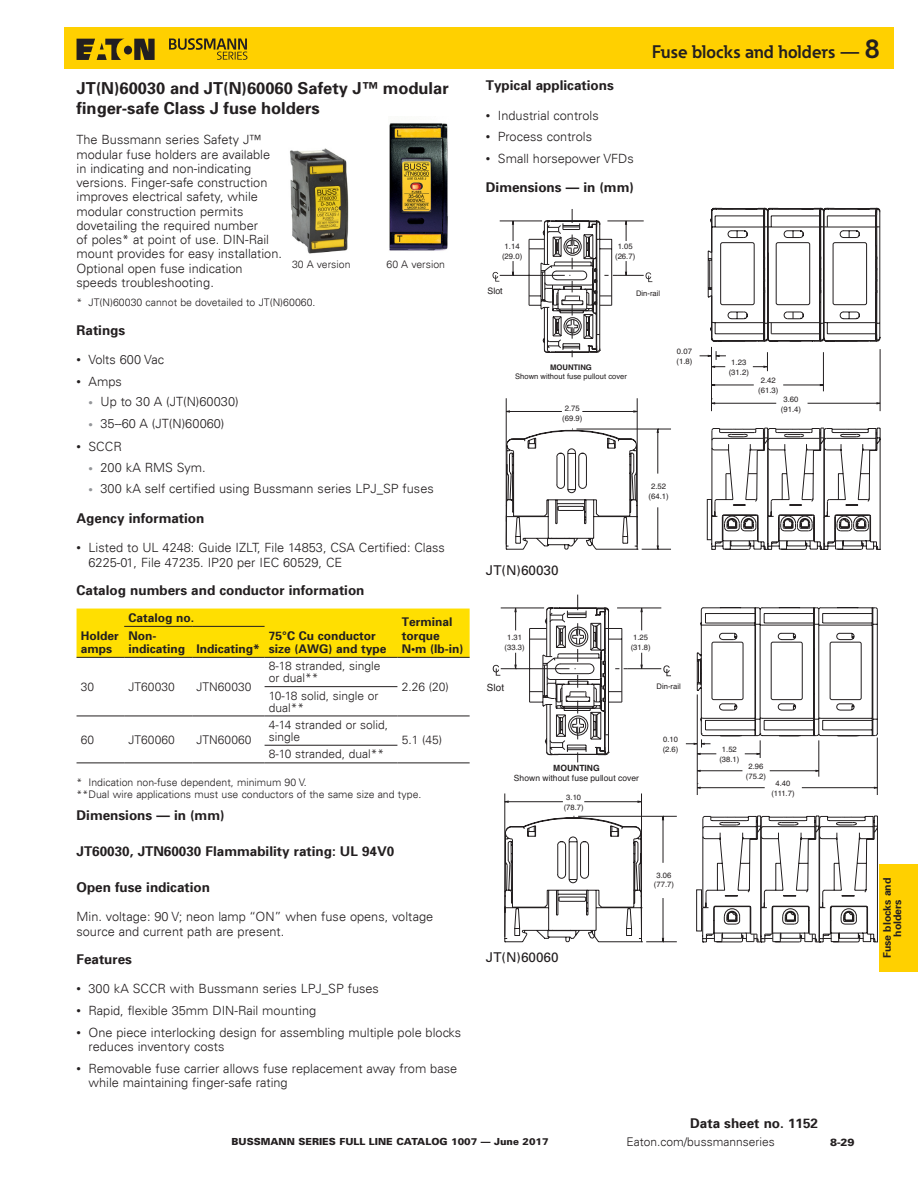
<style>
.page{position:relative;width:918px;height:1188px;background:#fff}
.page>*{position:absolute;margin:0;border:0;box-sizing:border-box;transform-origin:0 0}
.t1{font:700 18px "Eaton";color:#231f20}
.t2{font:700 16.5px/19.5px "Univers";color:#231f20}
.t3{font:700 13.5px "Univers 65";color:#231f20}
.t4{font:13.5px "Univers";color:#231f20}
.t5{font:300 12.75px/14.2px "Univers LT";color:#231f20}
.t6{font:300 12px/12px "Univers LT";color:#231f20}
.t7{font:700 12px/13.5px "Univers 65";color:#231f20}
.t8{font:300 10.5px/12px "Univers LT";color:#231f20}
.t9{font:700 10.5px/10.5px "Univers 65";color:#231f20;text-align:center}
.t10{font:900 10.5px "Univers";color:#231f20}
.t11{font:10.05px "Helvetica";color:#231f20}
.t12{font:900 9.75px "Univers";color:#231f20}
.t13{font:9px "Helvetica";color:#231f20}
.t14{font:8.55px "Helvetica";color:#231f20}
.t15{font:700 8.55px "Helvetica";color:#231f20}
.t16{font:7.8px/9.9px "Helvetica";color:#231f20;text-align:center}
.t17{font:7.65px/9.8px "Helvetica";color:#231f20;text-align:center}
.t18{font:700 7.65px "Helvetica";color:#231f20}
.s1{font-size:9px}
.s2{font-size:9px;color:#939598}
.s3{font-size:27px}
</style>
<div class="page">
<div style="left:65px;top:27px;width:829px;height:42px;background:#ffd000"></div>
<svg style="left:77px;top:39px;width:78px;height:21px"></svg>
<svg style="left:169px;top:38px;width:78px;height:22px"></svg>
<div style="left:880px;top:864px;width:38px;height:108px;background:#ffd000"></div>
<div style="left:77px;top:609px;width:393px;height:48px;background:#ffdf01"></div>
<hr style="left:124px;top:626px;width:68px;height:1px;background:#231f20">
<hr style="left:192px;top:626px;width:73px;height:1px;background:#231f20">
<hr style="left:77px;top:657px;width:47px;height:1px;background:#231f20">
<hr style="left:124px;top:657px;width:68px;height:1px;background:#231f20">
<hr style="left:192px;top:657px;width:73px;height:1px;background:#231f20">
<hr style="left:265px;top:657px;width:132px;height:1px;background:#231f20">
<hr style="left:397px;top:657px;width:73px;height:1px;background:#231f20">
<hr style="left:265px;top:686px;width:132px;height:1px;background:#231f20">
<hr style="left:77px;top:716px;width:47px;height:1px;background:#231f20">
<hr style="left:124px;top:716px;width:68px;height:1px;background:#231f20">
<hr style="left:192px;top:716px;width:73px;height:1px;background:#231f20">
<hr style="left:265px;top:716px;width:132px;height:1px;background:#231f20">
<hr style="left:397px;top:716px;width:73px;height:1px;background:#231f20">
<hr style="left:265px;top:745px;width:132px;height:1px;background:#231f20">
<hr style="left:77px;top:763px;width:47px;height:1px;background:#231f20">
<hr style="left:124px;top:763px;width:68px;height:1px;background:#231f20">
<hr style="left:192px;top:763px;width:73px;height:1px;background:#231f20">
<hr style="left:265px;top:763px;width:132px;height:1px;background:#231f20">
<hr style="left:397px;top:763px;width:73px;height:1px;background:#231f20">
<img style="left:389px;top:123px;width:59px;height:128px">
<img style="left:290px;top:148px;width:59px;height:106px">
<svg style="left:493px;top:209px;width:159px;height:148px"></svg>
<svg style="left:700px;top:208px;width:180px;height:204px"></svg>
<svg style="left:505px;top:398px;width:166px;height:152px"></svg>
<svg style="left:711px;top:427px;width:169px;height:123px"></svg>
<div style="left:707px;top:499px;width:5px;height:41px;border:1px solid #231f20"></div>
<svg style="left:504px;top:793px;width:173px;height:150px"></svg>
<svg style="left:701px;top:815px;width:177px;height:127px"></svg>
<svg style="left:493px;top:595px;width:178px;height:167px"></svg>
<hr style="left:877px;top:738px;width:1px;height:57px;background:#231f20">
<hr style="left:697px;top:694px;width:1px;height:101px;background:#231f20">
<svg style="left:686px;top:607px;width:192px;height:182px"></svg>
<div style="left:696px;top:890px;width:6px;height:41px;border:1px solid #231f20"></div>
<p class="t2" style="left:77px;top:78px;width:374px">JT(N)60030 and JT(N)60060 Safety J™ modular finger-safe Class J fuse holders</p>
<p class="t5" style="left:77px;top:133px;width:207px">The Bussmann series Safety J™ modular fuse holders are available in indicating and non-indicating versions. Finger-safe construction improves electrical safety, while modular construction permits dovetailing the required number<br>of poles* at point of use. DIN-Rail mount provides for easy installation.<br>Optional open fuse indication speeds troubleshooting.</p>
<p class="t8" style="left:77px;top:297px;width:240px">* JT(N)60030 cannot be dovetailed to JT(N)60060.</p>
<p class="t3" style="left:77px;top:321px;width:50px">Ratings</p>
<p class="t5" style="left:77px;top:352px;width:89px"><span class="s1">•</span> Volts 600 Vac</p>
<p class="t5" style="left:77px;top:374px;width:47px"><span class="s1">•</span> Amps</p>
<p class="t5" style="left:89px;top:395px;width:152px"><span class="s2">•</span> Up to 30 A (JT(N)60030)</p>
<p class="t5" style="left:89px;top:417px;width:137px"><span class="s2">•</span> 35--60 A (JT(N)60060)</p>
<p class="t5" style="left:77px;top:439px;width:47px"><span class="s1">•</span> SCCR</p>
<p class="t5" style="left:89px;top:460px;width:119px"><span class="s2">•</span> 200 kA RMS Sym.</p>
<p class="t5" style="left:89px;top:482px;width:347px"><span class="s2">•</span> 300 kA self certified using Bussmann series LPJ_SP fuses</p>
<p class="t3" style="left:77px;top:510px;width:129px">Agency information</p>
<p class="t5" style="left:89px;top:541px;width:358px;text-indent:-12px"><span class="s1">•</span> Listed to UL 4248: Guide IZLT, File 14853, CSA Certified: Class<br>6225-01, File 47235. IP20 per IEC 60529, CE</p>
<p class="t3" style="left:77px;top:582px;width:290px">Catalog numbers and conductor information</p>
<p class="t7" style="left:81px;top:628px;width:40px">Holder amps</p>
<p class="t8" style="left:292px;top:258px;width:60px">30 A version</p>
<p class="t8" style="left:387px;top:258px;width:60px">60 A version</p>
<p class="t7" style="left:129px;top:611px;width:67px">Catalog no.</p>
<p class="t7" style="left:402px;top:615px;width:63px">Terminal torque<br>N•m (lb-in)</p>
<p class="t7" style="left:269px;top:628px;width:119px">75°C Cu conductor size (AWG) and type</p>
<p class="t7" style="left:129px;top:628px;width:133px">Non-<br>indicating Indicating*</p>
<p class="t6" style="left:81px;top:681px;width:15px">30</p>
<p class="t6" style="left:129px;top:681px;width:48px">JT60030</p>
<p class="t6" style="left:197px;top:681px;width:56px">JTN60030</p>
<p class="t6" style="left:81px;top:733px;width:15px">60</p>
<p class="t6" style="left:129px;top:733px;width:48px">JT60060</p>
<p class="t6" style="left:197px;top:733px;width:56px">JTN60060</p>
<p class="t6" style="left:269px;top:660px;width:113px">8-18 stranded, single or dual**</p>
<p class="t6" style="left:269px;top:689px;width:111px">10-18 solid, single or dual**</p>
<p class="t6" style="left:269px;top:719px;width:121px">4-14 stranded or solid, single</p>
<p class="t6" style="left:402px;top:681px;width:49px">2.26 (20)</p>
<p class="t6" style="left:402px;top:733px;width:42px">5.1 (45)</p>
<p class="t6" style="left:269px;top:748px;width:117px">8-10 stranded, dual**</p>
<p class="t8" style="left:77px;top:776px;width:346px">* Indication non-fuse dependent, minimum 90 V.<br>**Dual wire applications must use conductors of the same size and type.</p>
<p class="t3" style="left:77px;top:807px;width:150px">Dimensions — in (mm)</p>
<p class="t3" style="left:77px;top:843px;width:319px">JT60030, JTN60030 Flammability rating: UL 94V0</p>
<p class="t3" style="left:77px;top:879px;width:135px">Open fuse indication</p>
<p class="t5" style="left:77px;top:910px;width:358px">Min. voltage: 90 V; neon lamp “ON” when fuse opens, voltage source and current path are present.</p>
<p class="t3" style="left:77px;top:951px;width:57px">Features</p>
<p class="t5" style="left:77px;top:982px;width:304px"><span class="s1">•</span> 300 kA SCCR with Bussmann series LPJ_SP fuses</p>
<p class="t5" style="left:77px;top:1003px;width:241px"><span class="s1">•</span> Rapid, flexible 35mm DIN-Rail mounting</p>
<p class="t5" style="left:89px;top:1025px;width:374px;text-indent:-12px"><span class="s1">•</span> One piece interlocking design for assembling multiple pole blocks reduces inventory costs</p>
<p class="t5" style="left:89px;top:1061px;width:370px;text-indent:-12px"><span class="s1">•</span> Removable fuse carrier allows fuse replacement away from base while maintaining finger-safe rating</p>
<p class="t3" style="left:486px;top:77px;width:129px">Typical applications</p>
<p class="t5" style="left:486px;top:108px;width:114px"><span class="s1">•</span> Industrial controls</p>
<p class="t5" style="left:486px;top:130px;width:108px"><span class="s1">•</span> Process controls</p>
<p class="t5" style="left:486px;top:152px;width:149px"><span class="s1">•</span> Small horsepower VFDs</p>
<p class="t3" style="left:486px;top:178px;width:150px">Dimensions — in (mm)</p>
<h1 class="t1" style="left:652px;top:41px;width:229px">Fuse blocks and holders — <span class="s3">8</span></h1>
<p class="t16" style="left:502px;top:242px;width:22px">1.14 (29.0)</p>
<p class="t16" style="left:615px;top:242px;width:22px">1.05 (26.7)</p>
<p class="t13" style="left:487px;top:284px;width:17px">Slot</p>
<p class="t17" style="left:636px;top:288px;width:26px">Din-rail</p>
<p class="t18" style="left:550px;top:361px;width:43px">MOUNTING</p>
<p class="t17" style="left:515px;top:372px;width:114px">Shown without fuse pullout cover</p>
<p class="t16" style="left:562px;top:404px;width:22px">2.75 (69.9)</p>
<p class="t16" style="left:677px;top:347px;width:17px;text-align:left">0.07 (1.8)</p>
<p class="t16" style="left:649px;top:482px;width:22px">2.52 (64.1)</p>
<p class="t4" style="left:486px;top:561px;width:74px">JT(N)60030</p>
<p class="t17" style="left:505px;top:632px;width:22px">1.31 (33.3)</p>
<p class="t17" style="left:631px;top:632px;width:22px">1.25 (31.8)</p>
<p class="t11" style="left:487px;top:679px;width:19px">Slot</p>
<p class="t17" style="left:657px;top:682px;width:26px">Din-rail</p>
<p class="t15" style="left:553px;top:761px;width:48px">MOUNTING</p>
<p class="t14" style="left:514px;top:772px;width:127px">Shown without fuse pullout cover</p>
<p class="t17" style="left:564px;top:793px;width:22px">3.10 (78.7)</p>
<p class="t17" style="left:663px;top:735px;width:17px;text-align:left">0.10 (2.6)</p>
<p class="t17" style="left:654px;top:870px;width:22px">3.06 (77.7)</p>
<p class="t4" style="left:486px;top:949px;width:74px">JT(N)60060</p>
<p class="t16" style="left:729px;top:358px;width:22px">1.23 (31.2)</p>
<p class="t16" style="left:758px;top:376px;width:22px">2.42 (61.3)</p>
<p class="t16" style="left:781px;top:394px;width:22px">3.60 (91.4)</p>
<p class="t17" style="left:719px;top:745px;width:22px">1.52 (38.1)</p>
<p class="t17" style="left:746px;top:762px;width:22px">2.96 (75.2)</p>
<p class="t17" style="left:771px;top:779px;width:25px">4.40 (111.7)</p>
<p class="t3" style="left:690px;top:1115px;width:129px">Data sheet no. 1152</p>
<p class="t9" style="left:881px;top:958px;width:82px;rotate:-90deg">Fuse blocks and holders</p>
<p class="t12" style="left:232px;top:1136px;width:319px">BUSSMANN SERIES FULL LINE CATALOG 1007 — June 2017</p>
<p class="t6" style="left:627px;top:1136px;width:150px">Eaton.com/bussmannseries</p>
<p class="t10" style="left:830px;top:1136px;width:26px">8-29</p>
</div>
